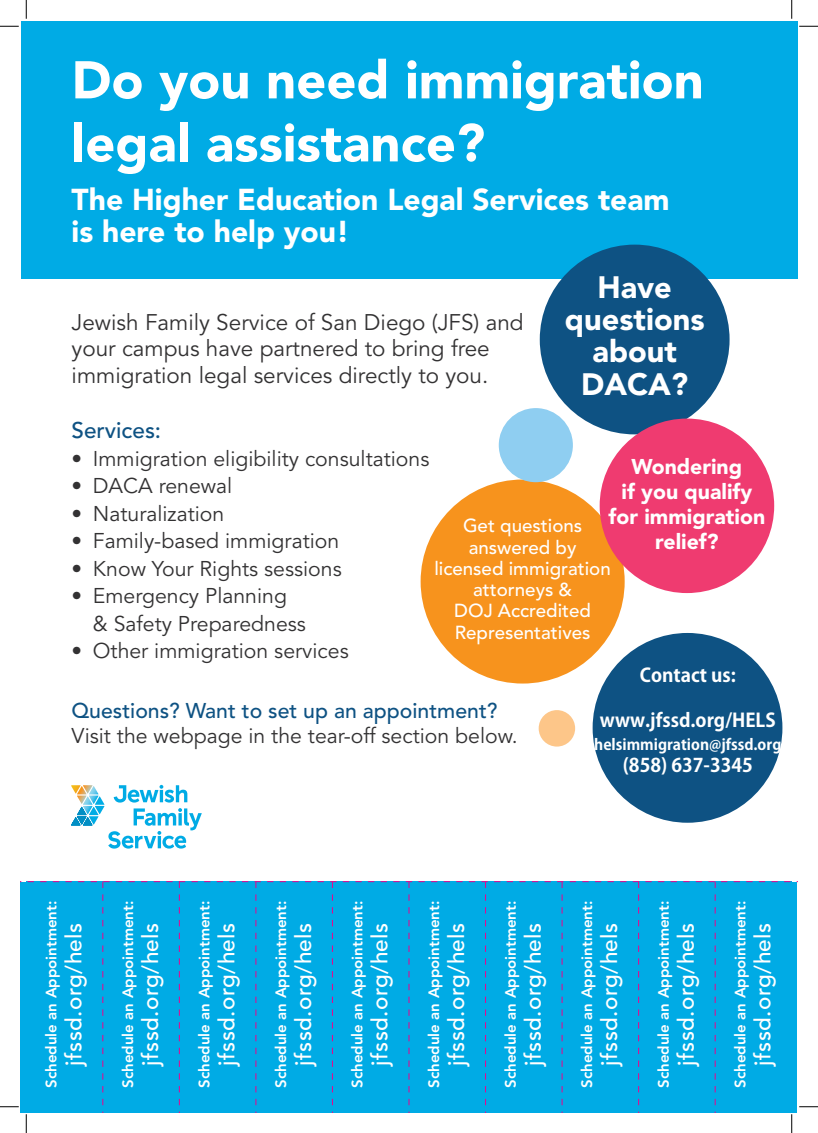
<style>
.page{position:relative;width:818px;height:1133px;background:#fff}
.page>*{position:absolute;margin:0;border:0;box-sizing:border-box;transform-origin:0 0}
.t1{font:900 52.5px/63px "Avenir LT Std";color:#fff}
.t2{font:900 30.62px/32.2px "Avenir LT Std";color:#fff;text-align:center}
.t3{font:900 30px/32.5px "Avenir LT Std";color:#fff}
.t4{font:500 22.5px "Avenir LT Std";letter-spacing:.02em;color:#fff}
.t5{font:22.5px/26.2px "Avenir LT Std";color:#333233}
.t6{font:500 22.5px "Avenir LT Std";color:#0e5283}
.t7{font:21.25px/27.5px "Avenir LT Std";color:#333233}
.t8{font:900 21.25px/25px "Avenir LT Std";color:#fff;text-align:center}
.t9{font:500 21.25px "Avenir LT Std";color:#0e5283}
.t10{font:500 18.75px/21.2px "Avenir LT Std";color:#fff;text-align:center}
.t11{font:700 18.75px "Adobe Gothic Std";color:#fff}
.t12{font:800 15px "Avenir LT Std";color:#fff}
.t13{font:700 15px "Adobe Gothic Std";color:#fff}
</style>
<div class="page">
<div style="left:21px;top:21px;width:776px;height:257px;background:#00abe5"></div>
<svg style="left:71px;top:785px;width:131px;height:64px"></svg>
<div style="left:539px;top:245px;width:190px;height:189px;background:#0e5283;border-radius:50%"></div>
<div style="left:420px;top:479px;width:204px;height:204px;background:#f7931d;border-radius:50%"></div>
<div style="left:599px;top:418px;width:175px;height:175px;background:#ef3b70;border-radius:50%"></div>
<div style="left:498px;top:408px;width:75px;height:74px;background:#8fcef1;border-radius:50%"></div>
<div style="left:538px;top:710px;width:37px;height:36px;background:#fdc689;border-radius:50%"></div>
<svg style="left:0;top:25px;width:19px;height:2px"></svg>
<svg style="left:799px;top:25px;width:19px;height:2px"></svg>
<svg style="left:25px;top:0;width:2px;height:19px"></svg>
<svg style="left:791px;top:0;width:1px;height:19px"></svg>
<svg style="left:0;top:881px;width:818px;height:251px;background:#1fb4e7"></svg>
<div style="left:592px;top:633px;width:190px;height:189px;background:#0e5283;border-radius:50%"></div>
<h1 class="t1" style="left:72px;top:48px;width:633px">Do you need immigration legal assistance?</h1>
<h3 class="t3" style="left:72px;top:183px;width:599px">The Higher Education Legal Services team is here to help you!</h3>
<h2 class="t2" style="left:564px;top:271px;width:141px">Have questions about<br>DACA?</h2>
<h3 class="t5" style="left:72px;top:310px;width:453px">Jewish Family Service of San Diego (JFS) and your campus have partnered to bring free immigration legal services directly to you.</h3>
<h3 class="t6" style="left:72px;top:417px;width:91px">Services:</h3>
<h3 class="t7" style="left:72px;top:445px;width:359px">• Immigration eligibility consultations</h3>
<h3 class="t7" style="left:72px;top:473px;width:162px">• DACA renewal</h3>
<h3 class="t7" style="left:72px;top:500px;width:154px">• Naturalization</h3>
<h3 class="t7" style="left:72px;top:528px;width:269px">• Family-based immigration</h3>
<h3 class="t7" style="left:72px;top:555px;width:272px">• Know Your Rights sessions</h3>
<h3 class="t7" style="left:93px;top:583px;width:214px;text-indent:-21px">• Emergency Planning &amp; Safety Preparedness</h3>
<h3 class="t7" style="left:72px;top:638px;width:278px">• Other immigration services</h3>
<h3 class="t8" style="left:608px;top:454px;width:158px">Wondering<br>if you qualify for immigration relief?</h3>
<p class="t10" style="left:434px;top:515px;width:178px">Get questions answered by licensed immigration attorneys &amp;<br>DOJ Accredited<br>Representatives</p>
<h3 class="t9" style="left:72px;top:698px;width:427px">Questions? Want to set up an appointment?</h3>
<h3 class="t7" style="left:72px;top:722px;width:447px">Visit the webpage in the tear-off section below.</h3>
<p class="t11" style="left:639px;top:664px;width:98px">Contact us:</p>
<p class="t11" style="left:600px;top:709px;width:177px">www.jfssd.org/HELS</p>
<p class="t13" style="left:594px;top:735px;width:189px">helsimmigration@jfssd.org</p>
<p class="t11" style="left:622px;top:754px;width:132px">(858) 637-3345</p>
<p class="t12" style="left:42px;top:1087px;width:188px;rotate:-90deg">Schedule an Appointment:</p>
<h3 class="t4" style="left:60px;top:1065px;width:144px;rotate:-90deg">jfssd.org/hels</h3>
<p class="t12" style="left:119px;top:1087px;width:188px;rotate:-90deg">Schedule an Appointment:</p>
<h3 class="t4" style="left:137px;top:1065px;width:144px;rotate:-90deg">jfssd.org/hels</h3>
<p class="t12" style="left:195px;top:1087px;width:188px;rotate:-90deg">Schedule an Appointment:</p>
<h3 class="t4" style="left:213px;top:1065px;width:144px;rotate:-90deg">jfssd.org/hels</h3>
<p class="t12" style="left:272px;top:1087px;width:188px;rotate:-90deg">Schedule an Appointment:</p>
<h3 class="t4" style="left:290px;top:1065px;width:144px;rotate:-90deg">jfssd.org/hels</h3>
<p class="t12" style="left:348px;top:1087px;width:188px;rotate:-90deg">Schedule an Appointment:</p>
<h3 class="t4" style="left:366px;top:1065px;width:144px;rotate:-90deg">jfssd.org/hels</h3>
<p class="t12" style="left:425px;top:1087px;width:188px;rotate:-90deg">Schedule an Appointment:</p>
<h3 class="t4" style="left:443px;top:1065px;width:144px;rotate:-90deg">jfssd.org/hels</h3>
<p class="t12" style="left:501px;top:1087px;width:188px;rotate:-90deg">Schedule an Appointment:</p>
<h3 class="t4" style="left:519px;top:1065px;width:144px;rotate:-90deg">jfssd.org/hels</h3>
<p class="t12" style="left:578px;top:1087px;width:188px;rotate:-90deg">Schedule an Appointment:</p>
<h3 class="t4" style="left:596px;top:1065px;width:144px;rotate:-90deg">jfssd.org/hels</h3>
<p class="t12" style="left:654px;top:1087px;width:188px;rotate:-90deg">Schedule an Appointment:</p>
<h3 class="t4" style="left:672px;top:1065px;width:144px;rotate:-90deg">jfssd.org/hels</h3>
<p class="t12" style="left:731px;top:1087px;width:188px;rotate:-90deg">Schedule an Appointment:</p>
<h3 class="t4" style="left:749px;top:1065px;width:144px;rotate:-90deg">jfssd.org/hels</h3>
</div>
